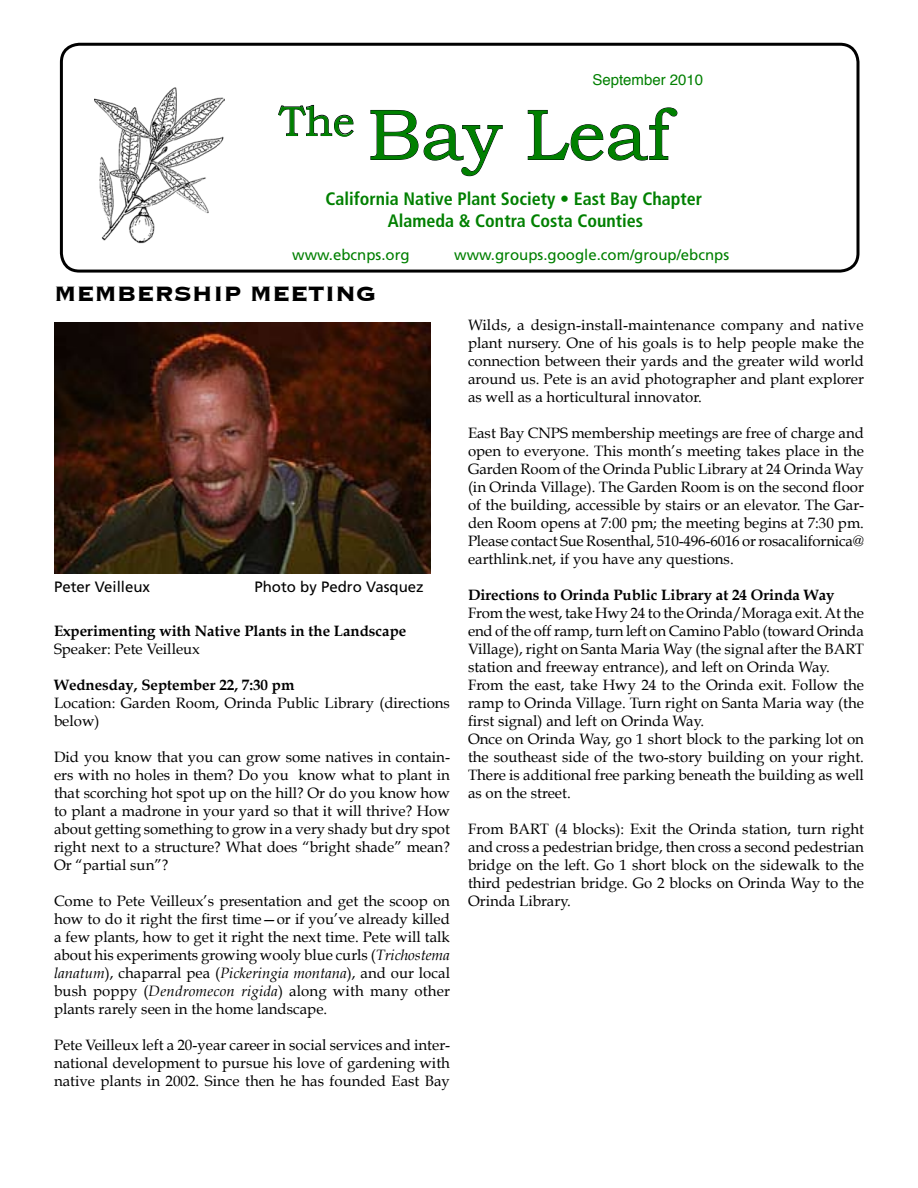
<style>
.page{position:relative;width:918px;height:1188px;background:#fff}
.page>*{position:absolute;margin:0;border:0;box-sizing:border-box;transform-origin:0 0}
.t1{font:72px "Bookman Old Style";color:#008000}
.t2{font:700 27px "Copperplate";color:#000}
.t3{font:700 condensed 18px/21.6px "Frutiger";color:#008000;text-align:center}
.t4{font:15px/18px "Book Antiqua";color:#000;text-align:justify}
.t5{font:700 15px "Book Antiqua";color:#000}
.t6{font:15px "Frutiger";color:#008000}
.t7{font:15px "Frutiger";color:#000}
.t8{font:15px "Helvetica";color:#008000}
.s1{font-style:italic}
</style>
<div class="page">
<div style="left:60px;top:43px;width:799px;height:230px;border:3px solid #000;border-radius:18px"></div>
<img style="left:94px;top:87px;width:130px;height:157px">
<svg style="left:278px;top:105px;width:76px;height:32px"></svg>
<svg style="left:370px;top:110px;width:133px;height:66px"></svg>
<svg style="left:527px;top:107px;width:151px;height:54px"></svg>
<img style="left:54px;top:323px;width:376px;height:250px">
<p class="t8" style="left:592px;top:68px;width:112px">September 2010</p>
<h1 class="t1" style="left:279px;top:94px;width:393px"><sup>The</sup> Bay Leaf</h1>
<p class="t3" style="left:325px;top:188px;width:378px">California Native Plant Society • East Bay Chapter<br>Alameda &amp; Contra Costa Counties</p>
<p class="t6" style="left:292px;top:246px;width:119px">www.ebcnps.org</p>
<p class="t6" style="left:454px;top:246px;width:276px">www.groups.google.com/group/ebcnps</p>
<h2 class="t2" style="left:54px;top:277px;width:323px">membership Meeting</h2>
<p class="t7" style="left:54px;top:578px;width:98px">Peter Veilleux</p>
<p class="t7" style="left:254px;top:578px;width:171px">Photo by Pedro Vasquez</p>
<p class="t5" style="left:54px;top:622px;width:354px">Experimenting with Native Plants in the Landscape</p>
<p class="t4" style="left:54px;top:640px;width:148px">Speaker: Pete Veilleux</p>
<p class="t5" style="left:54px;top:676px;width:242px">Wednesday, September 22, 7:30 pm</p>
<p class="t4" style="left:54px;top:694px;width:398px">Location: Garden Room, Orinda Public Library (directions below)</p>
<p class="t4" style="left:54px;top:748px;width:398px">Did you know that you can grow some natives in contain&shy;ers with no holes in them? Do you know what to plant in that scorching hot spot up on the hill? Or do you know how to plant a madrone in your yard so that it will thrive? How about getting something to grow in a very shady but dry spot right next to a structure? What does “bright shade” mean?<br>Or “partial sun”?</p>
<p class="t4" style="left:54px;top:892px;width:398px">Come to Pete Veilleux’s presentation and get the scoop on how to do it right the first time—or if you’ve already killed a few plants, how to get it right the next time. Pete will talk about his experiments growing wooly blue curls (<span class="s1">Trichostema lanatum</span>), chaparral pea (<span class="s1">Pickeringia montana</span>), and our local bush poppy (<span class="s1">Dendromecon rigida</span>) along with many other plants rarely seen in the home landscape.</p>
<p class="t4" style="left:54px;top:1036px;width:397px">Pete Veilleux left a 20-year career in social services and inter&shy;national development to pursue his love of gardening with native plants in 2002. Since then he has founded East Bay</p>
<p class="t4" style="left:468px;top:316px;width:398px">Wilds, a design-install-maintenance company and native plant nursery. One of his goals is to help people make the connection between their yards and the greater wild world around us. Pete is an avid photographer and plant explorer as well as a horticultural innovator.</p>
<p class="t4" style="left:468px;top:424px;width:398px">East Bay CNPS membership meetings are free of charge and open to everyone. This month’s meeting takes place in the Garden Room of the Orinda Public Library at 24 Orinda Way (in Orinda Village). The Garden Room is on the second floor of the building, accessible by stairs or an elevator. The Gar&shy;den Room opens at 7:00 pm; the meeting begins at 7:30 pm.<br>Please contact Sue Rosenthal, 510-496-6016 or rosacalifornica@ earthlink.net, if you have any questions.</p>
<p class="t5" style="left:468px;top:586px;width:368px">Directions to Orinda Public Library at 24 Orinda Way</p>
<p class="t4" style="left:468px;top:604px;width:398px;text-align:left">From the west, take Hwy 24 to the Orinda/Moraga exit. At the end of the off ramp, turn left on Camino Pablo (toward Orinda Village), right on Santa Maria Way (the signal after the BART station and freeway entrance), and left on Orinda Way.<br>From the east, take Hwy 24 to the Orinda exit. Follow the ramp to Orinda Village. Turn right on Santa Maria way (the first signal) and left on Orinda Way.<br>Once on Orinda Way, go 1 short block to the parking lot on the southeast side of the two-story building on your right.<br>There is additional free parking beneath the building as well as on the street.</p>
<p class="t4" style="left:468px;top:820px;width:398px">From BART (4 blocks): Exit the Orinda station, turn right and cross a pedestrian bridge, then cross a second pedestrian bridge on the left. Go 1 short block on the sidewalk to the third pedestrian bridge. Go 2 blocks on Orinda Way to the Orinda Library.</p>
</div>
